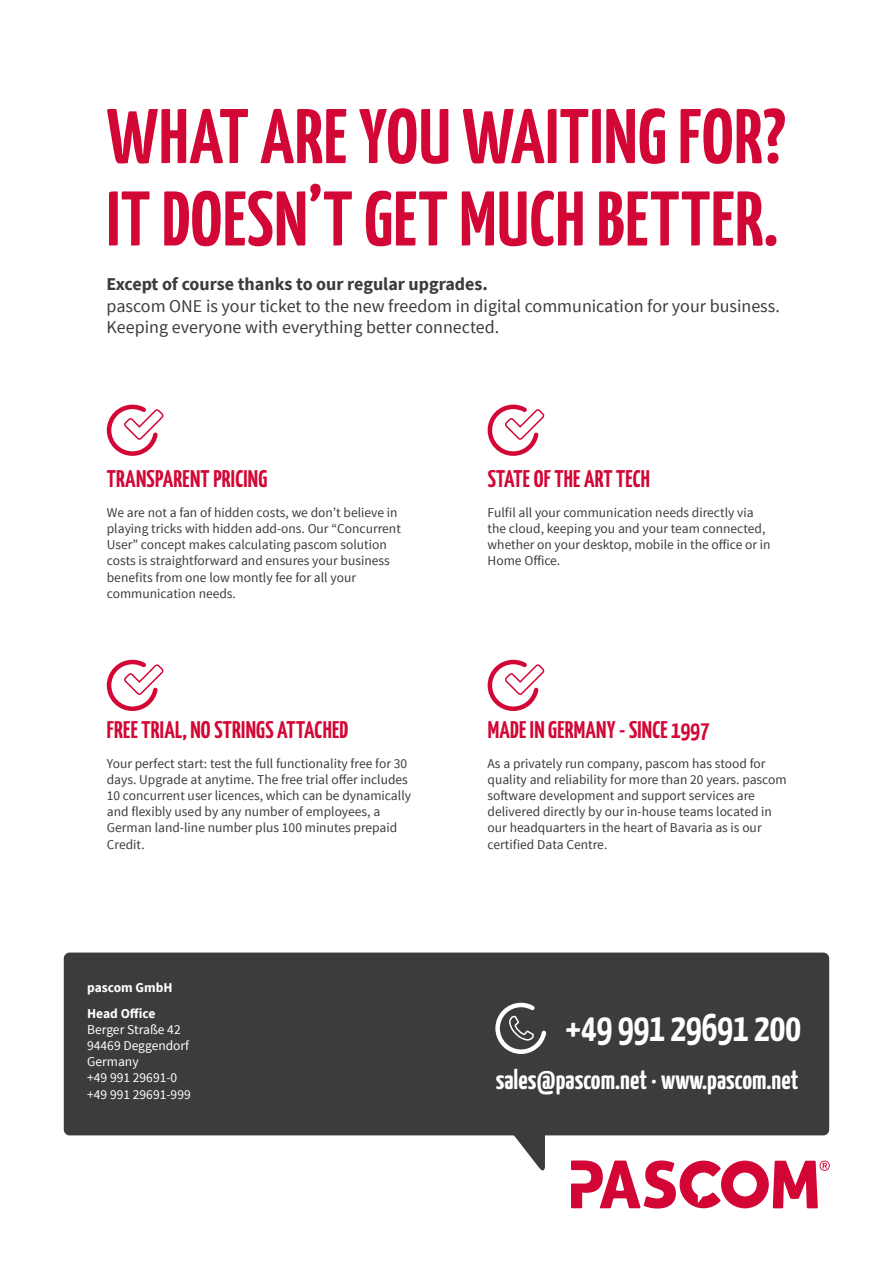
<style>
.page{position:relative;width:893px;height:1263px;background:#fff}
.page>*{position:absolute;margin:0;border:0;box-sizing:border-box;transform-origin:0 0}
.t1{font:700 77.25px/82.3px "Yanone Kaffeesatz";letter-spacing:.01em;color:#d20736}
.t2{font:700 39px "Yanone Kaffeesatz";color:#fff}
.t3{font:700 27px "Yanone Kaffeesatz";color:#fff}
.t4{font:700 24px "Yanone Kaffeesatz";letter-spacing:.01em;color:#d20736}
.t5{font:700 24px "Yanone Kaffeesatz";letter-spacing:.01em;color:#d30535}
.t6{font:18px/21.6px "Source Sans Pro";color:#3c3c3b}
.t7{font:700 18px "Source Sans Pro";color:#3c3c3b}
.t8{font:13.5px/16.2px "Source Sans Pro";color:#3c3c3b}
.t9{font:13.5px/16.2px "Source Sans Pro";color:#fff}
.t10{font:700 13.5px "Source Sans Pro";color:#fff}
</style>
<div class="page">
<div style="left:64px;top:952px;width:765px;height:183px;background:#3c3c3b;border-radius:6px"></div>
<svg style="left:509px;top:1135px;width:36px;height:36px"></svg>
<svg style="left:495px;top:1002px;width:52px;height:52px"></svg>
<svg style="left:571px;top:1160px;width:259px;height:48px"></svg>
<svg style="left:106px;top:659px;width:52px;height:52px"></svg>
<svg style="left:487px;top:659px;width:52px;height:52px"></svg>
<svg style="left:106px;top:404px;width:52px;height:52px"></svg>
<svg style="left:487px;top:404px;width:52px;height:52px"></svg>
<h1 class="t1" style="left:107px;top:92px;width:680px">WHAT ARE YOU WAITING FOR?<br>IT DOESN’T GET MUCH BETTER.</h1>
<h3 class="t7" style="left:107px;top:272px;width:383px">Except of course thanks to our regular upgrades.</h3>
<h3 class="t6" style="left:107px;top:295px;width:675px">pascom ONE is your ticket to the new freedom in digital communication for your business.<br>Keeping everyone with everything better connected.</h3>
<h3 class="t4" style="left:107px;top:462px;width:162px">TRANSPARENT PRICING</h3>
<p class="t8" style="left:107px;top:504px;width:296px">We are not a fan of hidden costs, we don’t believe in playing tricks with hidden add-ons. Our “Concurrent User” concept makes calculating pascom solution costs is straightforward and ensures your business benefits from one low montly fee for all your communication needs.</p>
<h3 class="t5" style="left:488px;top:462px;width:164px">STATE OF THE ART TECH</h3>
<p class="t8" style="left:488px;top:504px;width:284px">Fulfil all your communication needs directly via the cloud, keeping you and your team connected, whether on your desktop, mobile in the office or in Home Office.</p>
<h3 class="t4" style="left:107px;top:713px;width:243px">FREE TRIAL, NO STRINGS ATTACHED</h3>
<h3 class="t4" style="left:488px;top:713px;width:224px">MADE IN GERMANY - SINCE 1997</h3>
<p class="t8" style="left:107px;top:755px;width:306px">Your perfect start: test the full functionality free for 30 days. Upgrade at anytime. The free trial offer includes 10 concurrent user licences, which can be dynamically and flexibly used by any number of employees, a German land-line number plus 100 minutes prepaid Credit.</p>
<p class="t8" style="left:488px;top:755px;width:300px">As a privately run company, pascom has stood for quality and reliability for more than 20 years. pascom software development and support services are delivered directly by our in-house teams located in our headquarters in the heart of Bavaria as is our certified Data Centre.</p>
<p class="t10" style="left:87px;top:978px;width:87px">pascom GmbH</p>
<p class="t10" style="left:87px;top:1004px;width:70px">Head Office</p>
<p class="t9" style="left:87px;top:1021px;width:105px">Berger Straße 42<br>94469 Deggendorf<br>Germany<br>+49 991 29691-0 +49 991 29691-999</p>
<h2 class="t2" style="left:566px;top:999px;width:237px">+49 991 29691 200</h2>
<h3 class="t3" style="left:496px;top:1060px;width:304px">sales@pascom.net · www.pascom.net</h3>
</div>
